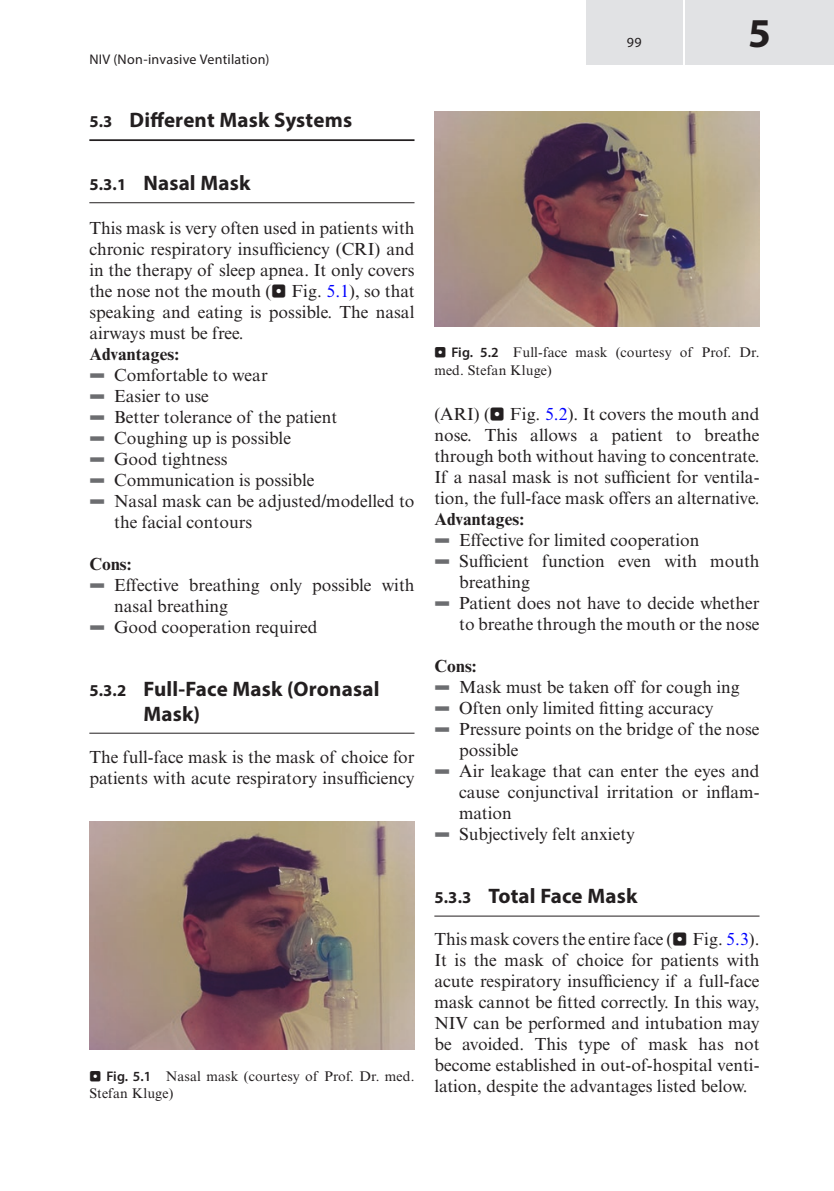
<style>
.page{position:relative;width:834px;height:1191px;background:#fff}
.page>*{position:absolute;margin:0;border:0;box-sizing:border-box;transform-origin:0 0}
.t1{font:700 41.12px "Myriad Pro";color:#231f20}
._2_hd{font:700 21px/24.5px "Myriad Pro";letter-spacing:.01em;color:#231f20}
._1_hd{font:700 21px "Myriad Pro";letter-spacing:.01em;color:#231f20}
._1_hd_2_hd{font:700 21px "Myriad Pro";letter-spacing:.01em;color:#231f20}
.Text_flush{font:17.5px/21px "Times New Roman MT Std";color:#231f20}
.Hyphen_list_1_top{font:700 17.5px "Times New Roman MT Std";letter-spacing:.01em;color:#231f20}
.t2{font:14px/17.5px "Times New Roman MT Std";letter-spacing:.01em;color:#231f20}
.t3{font:14px "Myriad Pro";letter-spacing:.015em;color:#231f20}
.s1{font-size:16.62px}
.s2{font-family:"Blik Buttons"}
.s3{color:#00f}
.s4{font-family:"Blik Buttons";color:#6c6d70}
.s5{font-family:"Myriad Pro";font-weight:600}
</style>
<div class="page">
<div style="left:585px;top:0;width:97px;height:64px;background:#e1e2e4"></div>
<div style="left:685px;top:0;width:148px;height:64px;background:#e1e2e4"></div>
<hr style="left:89px;top:139px;width:325px;height:2px;background:#231f20">
<hr style="left:89px;top:202px;width:325px;height:1px;background:#231f20">
<hr style="left:89px;top:732px;width:325px;height:1px;background:#231f20">
<hr style="left:434px;top:915px;width:325px;height:1px;background:#231f20">
<img style="left:90px;top:821px;width:324px;height:229px">
<img style="left:434px;top:111px;width:325px;height:215px">
<p class="t3" style="left:89px;top:51px;width:181px">NIV (Non-invasive Ventilation)</p>
<h2 class="_1_hd" style="left:89px;top:106px;width:264px"><span class="s1">5.3</span> Different Mask Systems</h2>
<h3 class="_1_hd_2_hd" style="left:89px;top:169px;width:163px"><span class="s1">5.3.1</span> Nasal Mask</h3>
<p class="Text_flush" style="left:89px;top:217px;width:326px;text-align:justify">This mask is very often used in patients with chronic respiratory insufficiency (CRI) and in the therapy of sleep apnea. It only covers the nose not the mouth (<span class="s2">.</span> Fig. <span class="s3">5.1</span>), so that speaking and eating is possible. The nasal airways must be free.</p>
<p class="Hyphen_list_1_top" style="left:89px;top:343px;width:91px">Advantages:</p>
<p class="Text_flush" style="left:89px;top:364px;width:180px"><span class="s4">5</span> Comfortable to wear</p>
<p class="Text_flush" style="left:89px;top:385px;width:121px"><span class="s4">5</span> Easier to use</p>
<p class="Text_flush" style="left:89px;top:406px;width:249px"><span class="s4">5</span> Better tolerance of the patient</p>
<p class="Text_flush" style="left:89px;top:427px;width:203px"><span class="s4">5</span> Coughing up is possible</p>
<p class="Text_flush" style="left:89px;top:448px;width:140px"><span class="s4">5</span> Good tightness</p>
<p class="Text_flush" style="left:89px;top:469px;width:226px"><span class="s4">5</span> Communication is possible</p>
<p class="Text_flush" style="left:114px;top:490px;width:302px;text-indent:-25px"><span class="s4">5</span> Nasal mask can be adjusted/modelled to the facial contours</p>
<p class="Hyphen_list_1_top" style="left:89px;top:553px;width:44px">Cons:</p>
<p class="Text_flush" style="left:114px;top:574px;width:302px;text-indent:-25px"><span class="s4">5</span> Effective breathing only possible with nasal breathing</p>
<p class="Text_flush" style="left:89px;top:616px;width:230px"><span class="s4">5</span> Good cooperation required</p>
<h3 class="_2_hd" style="left:143px;top:676px;width:237px;text-indent:-54px"><span class="s1">5.3.2</span> Full-Face Mask (Oronasal<br>Mask)</h3>
<p class="Text_flush" style="left:89px;top:746px;width:326px">The full-face mask is the mask of choice for patients with acute respiratory insufficiency</p>
<p class="t2" style="left:89px;top:1067px;width:326px"><span class="s2">..</span> <span class="s5">Fig. 5.1</span> Nasal mask (courtesy of Prof. Dr. med.<br>Stefan Kluge)</p>
<p class="t3" style="left:626px;top:34px;width:16px">99</p>
<h1 class="t1" style="left:748px;top:6px;width:24px">5</h1>
<p class="t2" style="left:434px;top:344px;width:326px"><span class="s2">..</span> <span class="s5">Fig. 5.2</span> Full-face mask (courtesy of Prof. Dr. med. Stefan Kluge)</p>
<p class="Text_flush" style="left:434px;top:404px;width:326px;text-align:justify">(ARI) (<span class="s2">.</span> Fig. <span class="s3">5.2</span>). It covers the mouth and nose. This allows a patient to breathe through both without having to concentrate.<br>If a nasal mask is not sufficient for ventila&shy;tion, the full-face mask offers an alternative.</p>
<p class="Hyphen_list_1_top" style="left:434px;top:508px;width:91px">Advantages:</p>
<p class="Text_flush" style="left:434px;top:530px;width:266px"><span class="s4">5</span> Effective for limited cooperation</p>
<p class="Text_flush" style="left:459px;top:551px;width:302px;text-indent:-25px"><span class="s4">5</span> Sufficient function even with mouth breathing</p>
<p class="Text_flush" style="left:434px;top:593px;width:326px;text-align:right"><span class="s4">5</span> Patient does not have to decide whether to breathe through the mouth or the nose</p>
<p class="Hyphen_list_1_top" style="left:434px;top:655px;width:44px">Cons:</p>
<p class="Text_flush" style="left:434px;top:677px;width:306px"><span class="s4">5</span> Mask must be taken off for cough ing</p>
<p class="Text_flush" style="left:434px;top:698px;width:280px"><span class="s4">5</span> Often only limited fitting accuracy</p>
<p class="Text_flush" style="left:459px;top:719px;width:302px;text-indent:-25px"><span class="s4">5</span> Pressure points on the bridge of the nose possible</p>
<p class="Text_flush" style="left:459px;top:761px;width:302px;text-align:justify;text-indent:-25px"><span class="s4">5</span> Air leakage that can enter the eyes and cause conjunctival irritation or inflam&shy;mation</p>
<p class="Text_flush" style="left:434px;top:824px;width:202px"><span class="s4">5</span> Subjectively felt anxiety</p>
<h3 class="_2_hd" style="left:434px;top:883px;width:204px"><span class="s1">5.3.3</span> Total Face Mask</h3>
<p class="Text_flush" style="left:434px;top:929px;width:326px;text-align:justify">This mask covers the entire face (<span class="s2">.</span> Fig. <span class="s3">5.3</span>).<br>It is the mask of choice for patients with acute respiratory insufficiency if a full-face mask cannot be fitted correctly. In this way, NIV can be performed and intubation may be avoided. This type of mask has not become established in out-of-hospital venti&shy;lation, despite the advantages listed below.</p>
</div>
